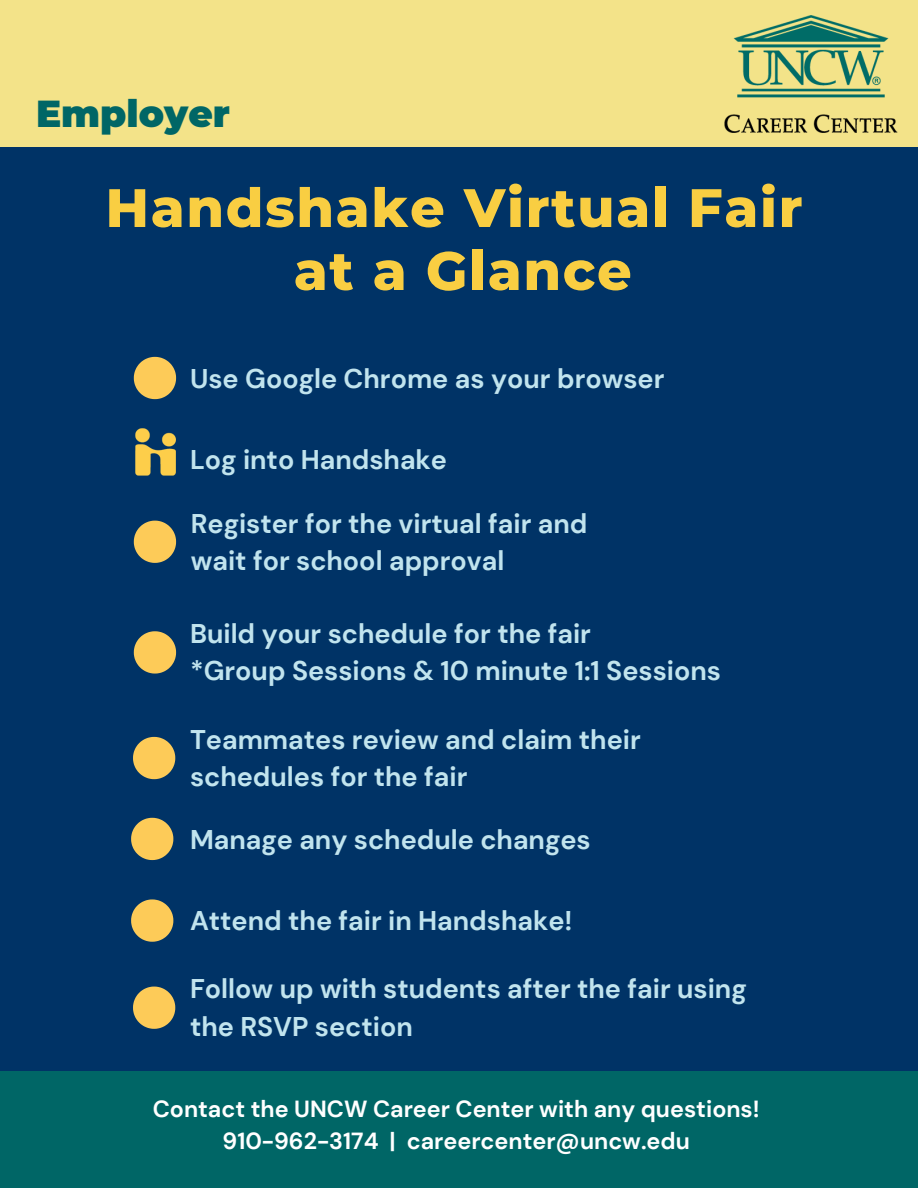
<style>
.page{position:relative;width:918px;height:1188px;background:#036}
.page>*{position:absolute;margin:0;border:0;box-sizing:border-box;transform-origin:0 0}
.t1{font:800 54px/63px "Montserrat";letter-spacing:.03em;color:#f9ce42;text-align:center}
.t2{font:900 37.5px "Montserrat";color:#066}
.t3{font:700 27px/37.2px "DM Sans";color:#c1e4ee}
.t4{font:700 23.25px/32.1px "DM Sans";color:#fff;text-align:center}
</style>
<div class="page">
<img style="left:136px;top:428px;width:39px;height:47px">
<svg style="left:134px;top:357px;width:42px;height:42px"></svg>
<svg style="left:134px;top:521px;width:42px;height:42px"></svg>
<svg style="left:134px;top:631px;width:42px;height:43px"></svg>
<svg style="left:133px;top:737px;width:42px;height:42px"></svg>
<svg style="left:131px;top:818px;width:42px;height:42px"></svg>
<svg style="left:131px;top:899px;width:42px;height:43px"></svg>
<svg style="left:133px;top:987px;width:42px;height:42px"></svg>
<div style="left:0;top:1071px;width:918px;height:117px;background:#066"></div>
<div style="left:0;top:0;width:918px;height:147px;background:#f3e389"></div>
<img style="left:724px;top:15px;width:174px;height:118px">
<h2 class="t2" style="left:36px;top:91px;width:195px">Employer</h2>
<h1 class="t1" style="left:106px;top:176px;width:699px">Handshake Virtual Fair at a Glance</h1>
<p class="t3" style="left:190px;top:360px;width:476px">Use Google Chrome as your browser</p>
<p class="t3" style="left:190px;top:441px;width:259px">Log into Handshake</p>
<p class="t3" style="left:191px;top:505px;width:398px">Register for the virtual fair and wait for school approval</p>
<p class="t3" style="left:190px;top:615px;width:533px">Build your schedule for the fair<br>*Group Sessions &amp; 10 minute 1:1 Sessions</p>
<p class="t3" style="left:190px;top:721px;width:452px">Teammates review and claim their schedules for the fair</p>
<p class="t3" style="left:190px;top:821px;width:402px">Manage any schedule changes</p>
<p class="t3" style="left:190px;top:902px;width:384px">Attend the fair in Handshake!</p>
<p class="t3" style="left:190px;top:971px;width:558px">Follow up with students after the fair using the RSVP section</p>
<p class="t4" style="left:153px;top:1093px;width:608px">Contact the UNCW Career Center with any questions!<br>910-962-3174 | careercenter@uncw.edu</p>
</div>
